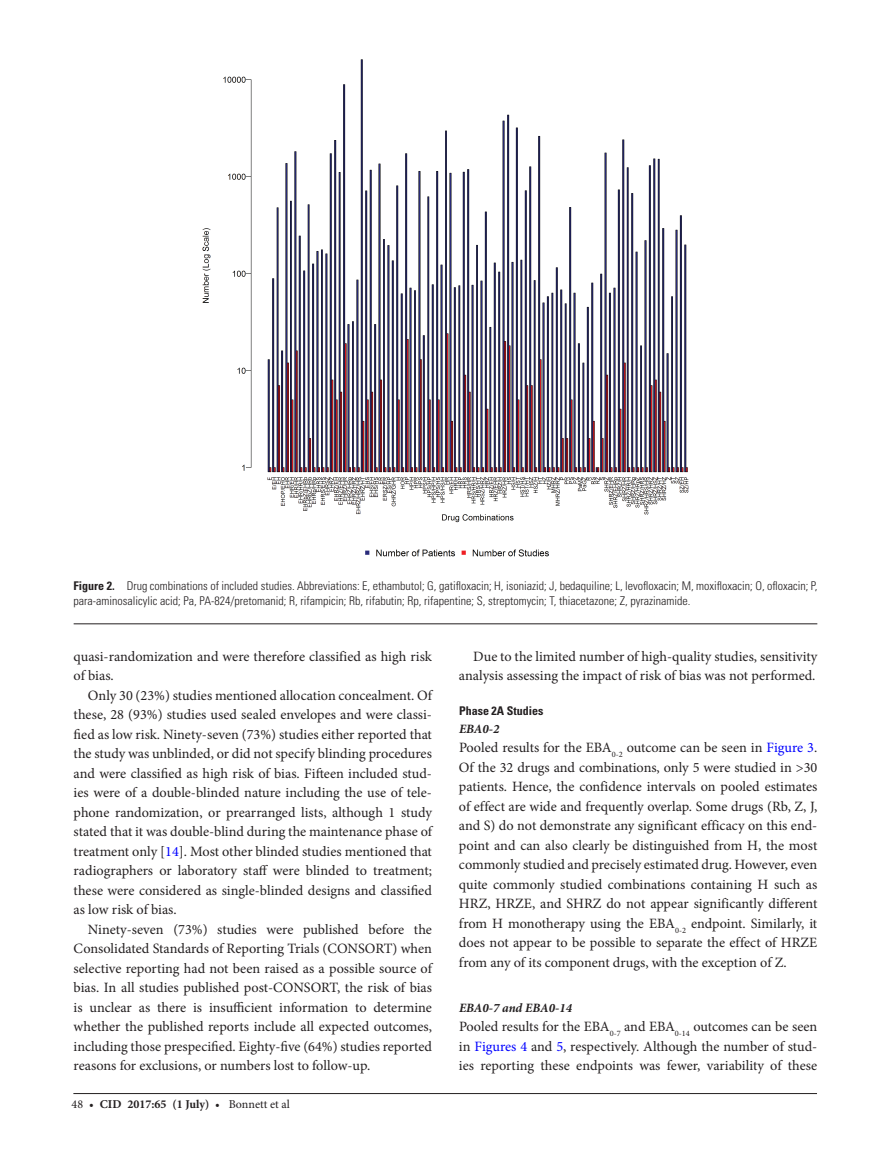
<style>
.page{position:relative;width:891px;height:1174px;background:#fff}
.page>*{position:absolute;margin:0;border:0;box-sizing:border-box;transform-origin:0 0}
.t1{font:14.25px/19.5px "Minion Pro";color:#231f20;text-align:justify}
.t2{font:italic 700 12.75px "Minion Pro";color:#231f20}
.t3{font:300 condensed 12px/15px "Univers LT Std";color:#231f20}
.t4{font:700 12px "Minion Pro";color:#231f20}
.t5{font:700 condensed 12px "Univers LT Std";color:#231f20}
.s1{font-weight:700}
.s2{color:#00f}
.s3{font-weight:400}
</style>
<div class="page">
<hr style="left:73px;top:1093px;width:744px;height:1px;background:#231f20">
<hr style="left:74px;top:623px;width:743px;height:1px;background:#231f20">
<img style="left:202px;top:59px;width:486px;height:498px">
<p class="t3" style="left:74px;top:579px;width:745px"><span class="s1">Figure 2.</span> Drug combinations of included studies. Abbreviations: E, ethambutol; G, gatifloxacin; H, isoniazid; J, bedaquiline; L, levofloxacin; M, moxifloxacin; O, ofloxacin; P, para-aminosalicylic acid; Pa, PA-824/pretomanid; R, rifampicin; Rb, rifabutin; Rp, rifapentine; S, streptomycin; T, thiacetazone; Z, pyrazinamide.</p>
<p class="t1" style="left:74px;top:647px;width:360px">quasi-randomization and were therefore classified as high risk of bias.</p>
<p class="t1" style="left:74px;top:686px;width:360px;text-indent:14px">Only 30 (23%) studies mentioned allocation concealment. Of these, 28 (93%) studies used sealed envelopes and were classi&shy;fied as low risk. Ninety-seven (73%) studies either reported that the study was unblinded, or did not specify blinding procedures and were classified as high risk of bias. Fifteen included stud&shy;ies were of a double-blinded nature including the use of tele&shy;phone randomization, or prearranged lists, although 1 study stated that it was double-blind during the maintenance phase of treatment only [<span class="s2">14</span>]. Most other blinded studies mentioned that radiographers or laboratory staff were blinded to treatment; these were considered as single-blinded designs and classified as low risk of bias.</p>
<p class="t1" style="left:74px;top:919px;width:360px;text-indent:14px">Ninety-seven (73%) studies were published before the Consolidated Standards of Reporting Trials (CONSORT) when selective reporting had not been raised as a possible source of bias. In all studies published post-CONSORT, the risk of bias is unclear as there is insufficient information to determine whether the published reports include all expected outcomes, including those prespecified. Eighty-five (64%) studies reported reasons for exclusions, or numbers lost to follow-up.</p>
<p class="t4" style="left:72px;top:1095px;width:220px"><span class="s3">48 •</span> CID 2017:65 (1 July) <span class="s3">• Bonnett et al</span></p>
<p class="t1" style="left:459px;top:646px;width:360px;text-align:right">Due to the limited number of high-quality studies, sensitivity analysis assessing the impact of risk of bias was not performed.</p>
<p class="t5" style="left:459px;top:703px;width:86px">Phase 2A Studies</p>
<p class="t2" style="left:459px;top:720px;width:42px">EBA0-2</p>
<p class="t1" style="left:459px;top:738px;width:360px">Pooled results for the EBA<sub>0-2</sub> outcome can be seen in <span class="s2">Figure 3</span>.<br>Of the 32 drugs and combinations, only 5 were studied in &gt;30 patients. Hence, the confidence intervals on pooled estimates of effect are wide and frequently overlap. Some drugs (Rb, Z, J, and S) do not demonstrate any significant efficacy on this end&shy;point and can also clearly be distinguished from H, the most commonly studied and precisely estimated drug. However, even quite commonly studied combinations containing H such as HRZ, HRZE, and SHRZ do not appear significantly different from H monotherapy using the EBA<sub>0-2</sub> endpoint. Similarly, it does not appear to be possible to separate the effect of HRZE from any of its component drugs, with the exception of Z.</p>
<p class="t2" style="left:459px;top:999px;width:115px">EBA0-7 and EBA0-14</p>
<p class="t1" style="left:459px;top:1017px;width:360px">Pooled results for the EBA<sub>0-7</sub> and EBA<sub>0-14</sub> outcomes can be seen in <span class="s2">Figures 4</span> and <span class="s2">5</span>, respectively. Although the number of stud&shy;ies reporting these endpoints was fewer, variability of these</p>
</div>
